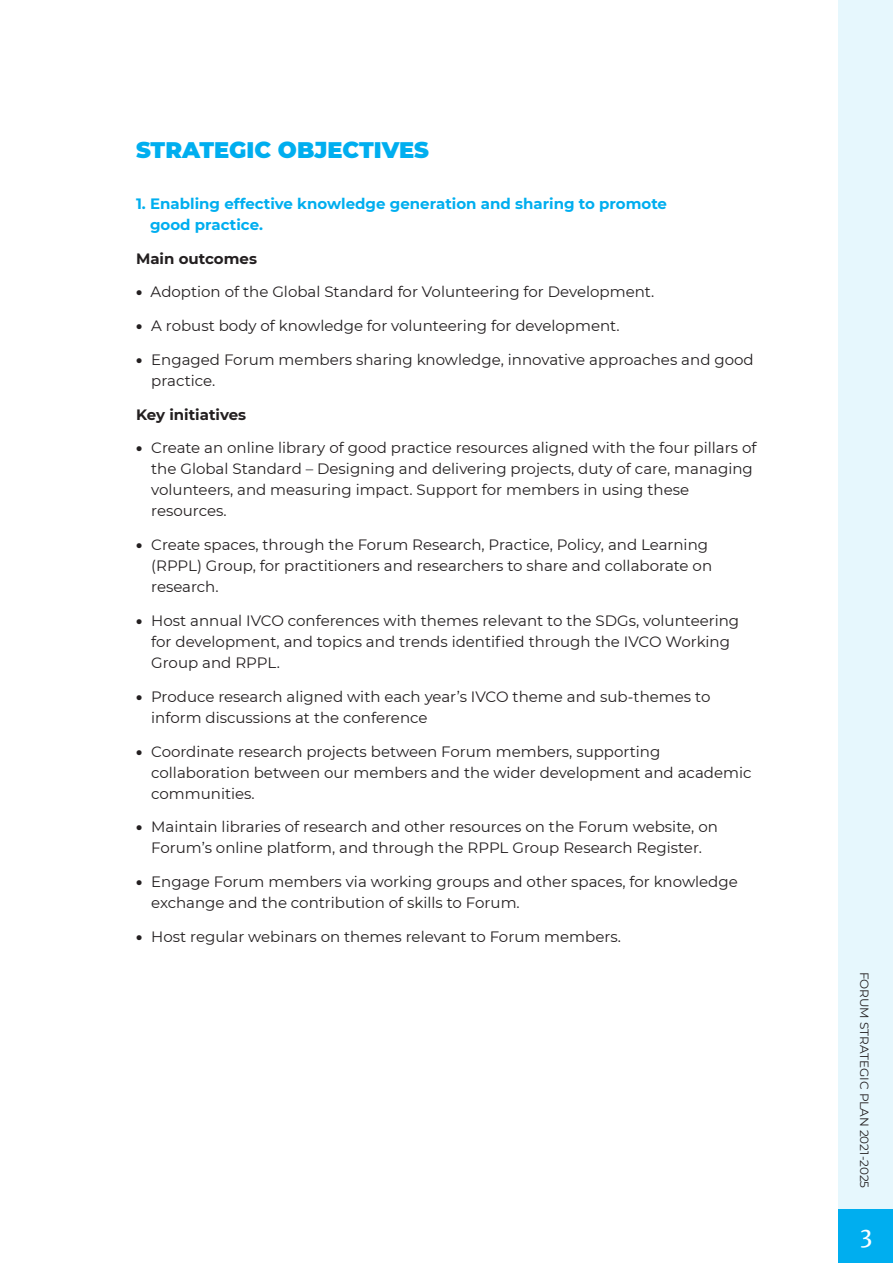
<style>
.page{position:relative;width:893px;height:1263px;background:#fff}
.page>*{position:absolute;margin:0;border:0;box-sizing:border-box;transform-origin:0 0}
.t1{font:900 22.5px "Montserrat";color:#00aeef}
.t2{font:22.5px "Merriweather";color:#fff}
.t3{font:15px/21px "Montserrat";color:#231f20}
.t4{font:700 15px/21px "Montserrat";color:#00aeef}
.t5{font:700 15px "Montserrat";color:#231f20}
.t6{font:12px "Montserrat";color:#231f20}
.s1{font-weight:900}
</style>
<div class="page">
<div style="left:839px;top:0;width:54px;height:1263px;background:#e6f7fd"></div>
<div style="left:839px;top:1210px;width:54px;height:53px;background:#00aeef"></div>
<p class="t1" style="left:136px;top:133px;width:294px">STRATEGIC OBJECTIVES</p>
<p class="t4" style="left:150px;top:192px;width:518px;text-indent:-14px">1. Enabling effective knowledge generation and sharing to promote good practice.</p>
<p class="t5" style="left:136px;top:247px;width:122px">Main outcomes</p>
<p class="t3" style="left:136px;top:281px;width:520px"><span class="s1">•</span> Adoption of the Global Standard for Volunteering for Development.</p>
<p class="t3" style="left:136px;top:315px;width:485px"><span class="s1">•</span> A robust body of knowledge for volunteering for development.</p>
<p class="t3" style="left:151px;top:349px;width:604px;text-indent:-15px"><span class="s1">•</span> Engaged Forum members sharing knowledge, innovative approaches and good practice.</p>
<p class="t5" style="left:136px;top:403px;width:112px">Key initiatives</p>
<p class="t3" style="left:151px;top:437px;width:607px;text-indent:-15px"><span class="s1">•</span> Create an online library of good practice resources aligned with the four pillars of the Global Standard – Designing and delivering projects, duty of care, managing volunteers, and measuring impact. Support for members in using these resources.</p>
<p class="t3" style="left:151px;top:534px;width:562px;text-indent:-15px"><span class="s1">•</span> Create spaces, through the Forum Research, Practice, Policy, and Learning (RPPL) Group, for practitioners and researchers to share and collaborate on research.</p>
<p class="t3" style="left:151px;top:610px;width:589px;text-indent:-15px"><span class="s1">•</span> Host annual IVCO conferences with themes relevant to the SDGs, volunteering for development, and topics and trends identified through the IVCO Working<br>Group and RPPL.</p>
<p class="t3" style="left:151px;top:685px;width:561px;text-indent:-15px"><span class="s1">•</span> Produce research aligned with each year’s IVCO theme and sub-themes to inform discussions at the conference</p>
<p class="t3" style="left:151px;top:740px;width:602px;text-indent:-15px"><span class="s1">•</span> Coordinate research projects between Forum members, supporting collaboration between our members and the wider development and academic communities.</p>
<p class="t3" style="left:136px;top:816px;width:583px;text-align:center"><span class="s1">•</span> Maintain libraries of research and other resources on the Forum website, on<br>Forum’s online platform, and through the RPPL Group Research Register.</p>
<p class="t3" style="left:151px;top:871px;width:588px;text-indent:-15px"><span class="s1">•</span> Engage Forum members via working groups and other spaces, for knowledge exchange and the contribution of skills to Forum.</p>
<p class="t3" style="left:136px;top:925px;width:486px"><span class="s1">•</span> Host regular webinars on themes relevant to Forum members.</p>
<p class="t6" style="left:873px;top:972px;width:218px;rotate:90deg">FORUM STRATEGIC PLAN 2021-2025</p>
<h1 class="t2" style="left:860px;top:1222px;width:14px">3</h1>
</div>
